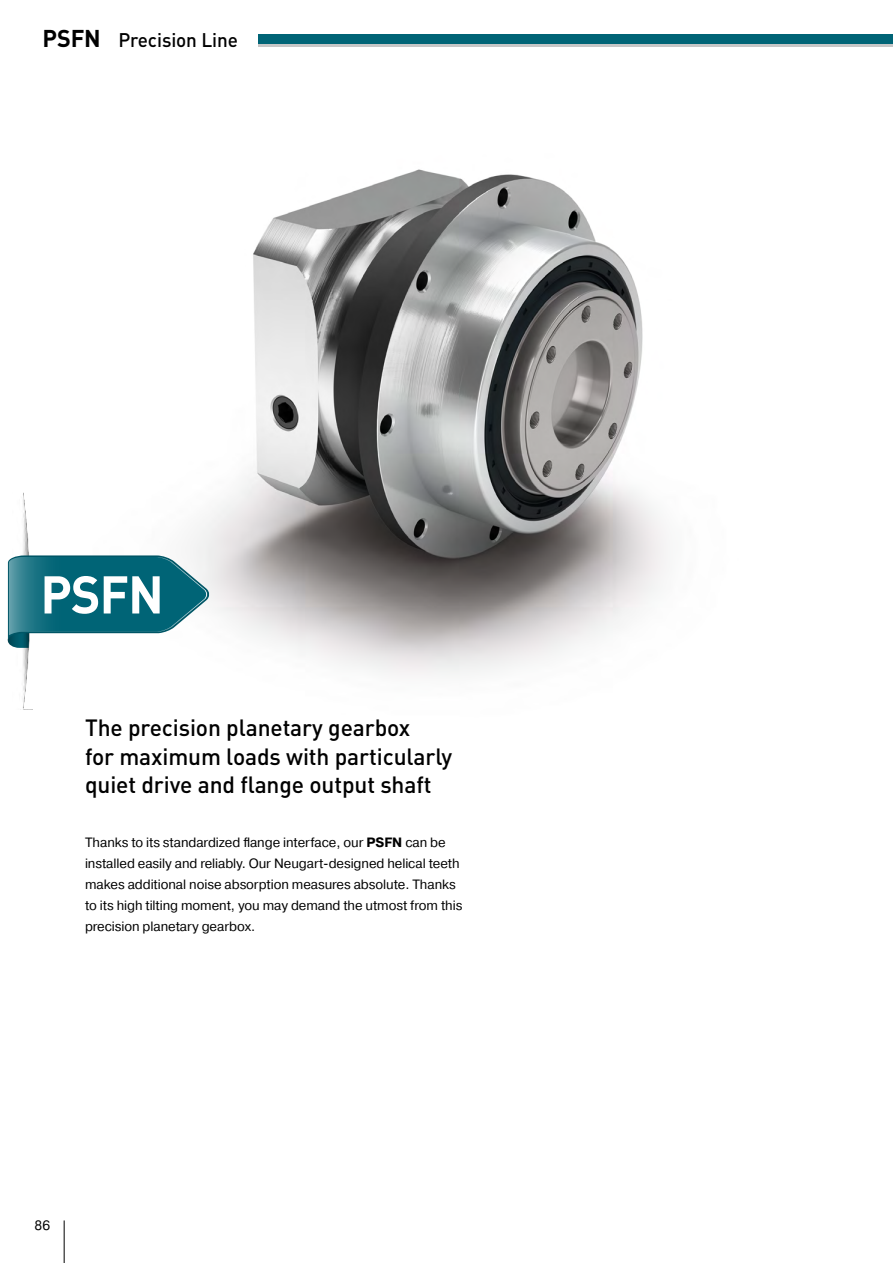
<style>
.page{position:relative;width:893px;height:1263px;background:#fff}
.page>*{position:absolute;margin:0;border:0;box-sizing:border-box;transform-origin:0 0}
.t1{font:700 52.2px "DIN Pro";color:#fff;scale:.96 1}
.t2{font:500 23.25px/28.5px "DIN Pro";letter-spacing:-.005em;color:#000}
.t3{font:500 19.5px "DIN Pro";letter-spacing:-.005em;color:#000}
.t4{font:13.5px/21px "Pragmatica";letter-spacing:-.005em;color:#000}
.s1{font-weight:700;font-size:24px}
.s2{font-weight:700}
</style>
<div class="page">
<img style="left:190px;top:169px;width:476px;height:506px">
<img style="left:7px;top:562px;width:1px;height:80px">
<img style="left:20px;top:492px;width:13px;height:218px">
<svg style="left:8px;top:555px;width:202px;height:93px"></svg>
<hr style="left:64px;top:1220px;width:1px;height:43px;background:#000">
<div style="left:258px;top:34px;width:635px;height:11px;background:#006476"></div>
<hr style="left:258px;top:45px;width:635px;height:2px;background:#c6c6c6">
<h3 class="t3" style="left:43px;top:25px;width:197px"><span class="s1">PSFN</span> Precision Line</h3>
<h1 class="t1" style="left:40px;top:554px;width:130px">PSFN</h1>
<h2 class="t2" style="left:85px;top:712px;width:369px">The precision planetary gearbox<br>for maximum loads with particularly quiet drive and flange output shaft</h2>
<p class="t4" style="left:85px;top:832px;width:379px">Thanks to its standardized flange interface, our <span class="s2">PSFN</span> can be installed easily and reliably. Our Neugart-designed helical teeth makes additional noise absorption measures absolute. Thanks to its high tilting moment, you may demand the utmost from this precision planetary gearbox.</p>
<p class="t4" style="left:35px;top:1215px;width:17px">86</p>
</div>
